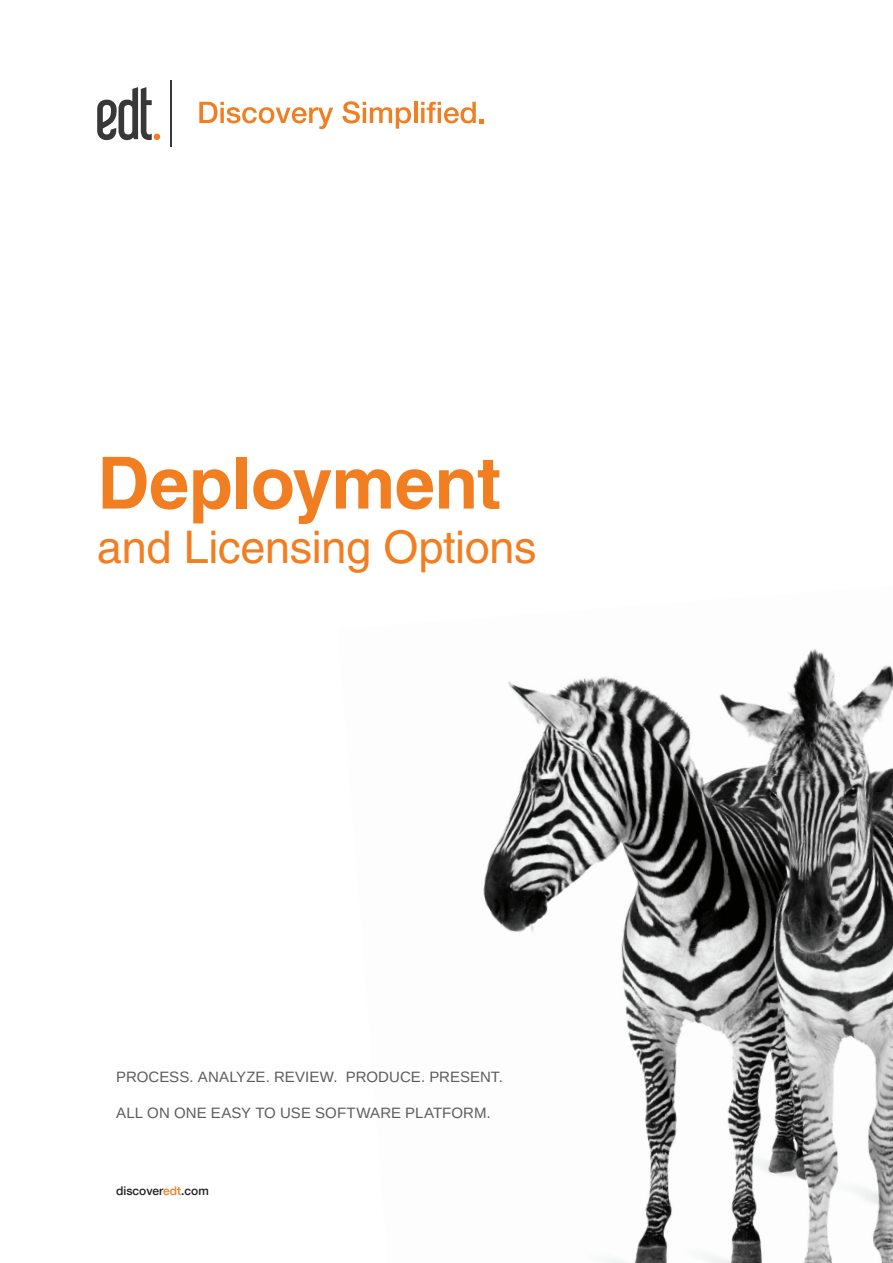
<style>
.page{position:relative;width:893px;height:1263px;background:#fff}
.page>*{position:absolute;margin:0;border:0;box-sizing:border-box;transform-origin:0 0}
.t1{font:700 72px "Helvetica LT Std";letter-spacing:-.01em;color:#f27e22}
.t2{font:45px "Helvetica LT Std";letter-spacing:-.01em;color:#f27e22}
.t3{font:15px "Arimo";letter-spacing:.005em;color:#5c5c5c}
.t4{font:500 12px "Helvetica Neue LT Com";color:#231f20}
.s1{color:#f47d22}
</style>
<div class="page">
<img style="left:483px;top:649px;width:410px;height:510px">
<img style="left:608px;top:1159px;width:285px;height:104px">
<svg style="left:97px;top:87px;width:63px;height:53px"></svg>
<hr style="left:170px;top:80px;width:2px;height:67px;background:#373837">
<svg style="left:199px;top:102px;width:134px;height:27px"></svg>
<svg style="left:342px;top:101px;width:69px;height:28px"></svg>
<hr style="left:414px;top:102px;width:3px;height:21px;background:#f27e22">
<svg style="left:421px;top:102px;width:63px;height:21px"></svg>
<h1 class="t1" style="left:97px;top:439px;width:405px">Deployment</h1>
<h2 class="t2" style="left:97px;top:521px;width:441px">and Licensing Options</h2>
<p class="t3" style="left:116px;top:1067px;width:388px">PROCESS. ANALYZE. REVIEW. PRODUCE. PRESENT.</p>
<p class="t3" style="left:116px;top:1103px;width:376px">ALL ON ONE EASY TO USE SOFTWARE PLATFORM.</p>
<p class="t4" style="left:116px;top:1183px;width:94px">discover<span class="s1">edt</span>.com</p>
</div>
